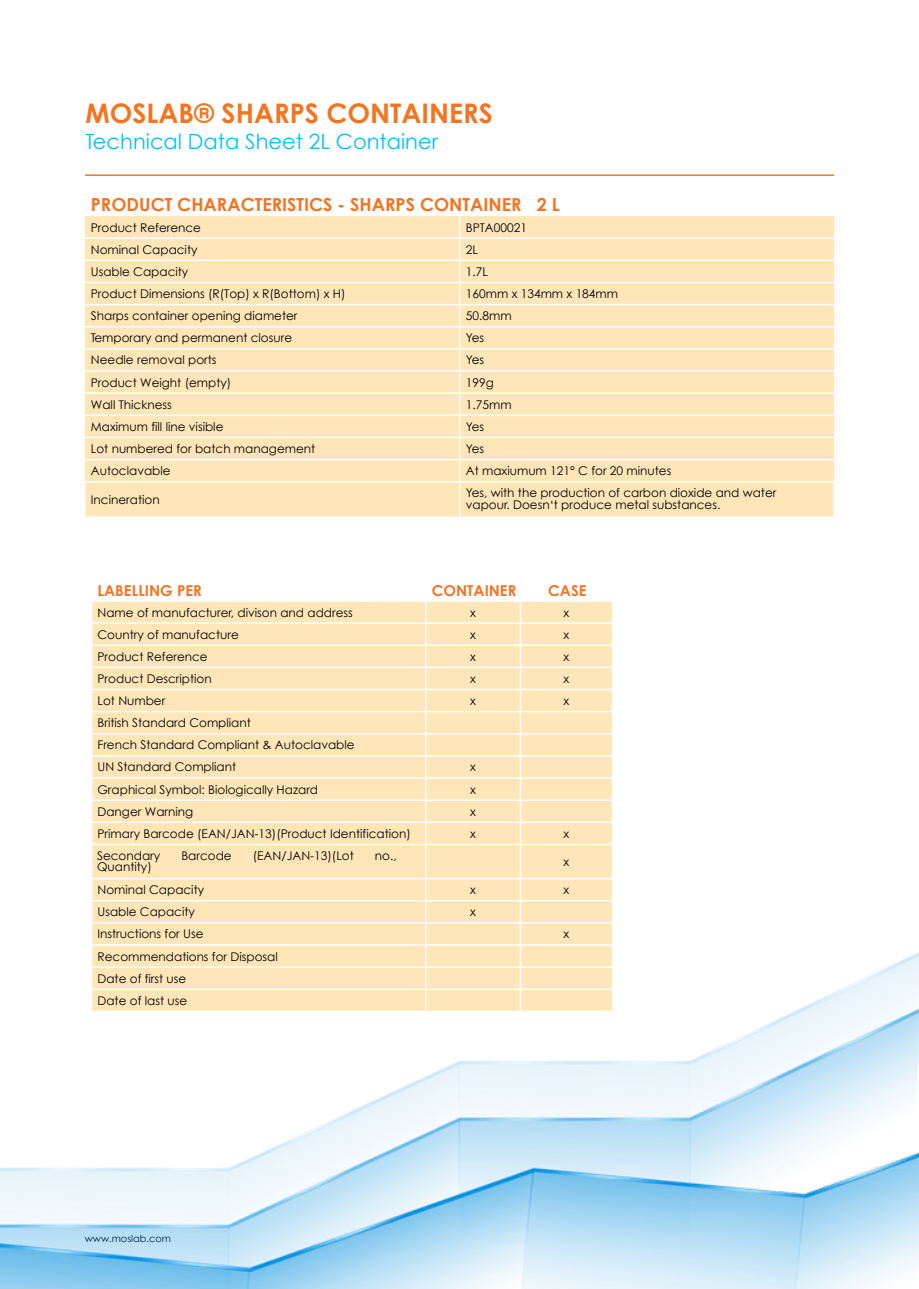
<style>
.page{position:relative;width:919px;height:1289px;background:#fff}
.page>*{position:absolute;margin:0;border:0;box-sizing:border-box;transform-origin:0 0}
.t1{font:700 27px "Century Gothic";color:#f37421}
.t2{font:21px "Century Gothic";color:#00bfff}
.t3{font:700 18px "Century Gothic";color:#f37421}
.t4{font:700 15px "Century Gothic";color:#f37421}
.t5{font:12px/22.2px "Century Gothic";color:#000}
.t6{font:9.75px "Century Gothic";color:#000}
</style>
<div class="page">
<hr style="left:85px;top:174px;width:748px;height:2px;background:#f37421">
<img style="left:0;top:400px;width:918px;height:888px">
<h1 class="t1" style="left:85px;top:92px;width:409px">MOSLAB® SHARPS CONTAINERS</h1>
<h2 class="t2" style="left:85px;top:127px;width:354px">Technical Data Sheet 2L Container</h2>
<h3 class="t3" style="left:91px;top:191px;width:431px">L</h3>
<p class="t5" style="left:91px;top:216px;width:112px">Product Reference</p>
<p class="t5" style="left:466px;top:216px;width:63px">BPTA00021</p>
<p class="t5" style="left:91px;top:238px;width:108px">Nominal Capacity</p>
<p class="t5" style="left:466px;top:238px;width:14px">2L</p>
<p class="t5" style="left:91px;top:260px;width:99px">Usable Capacity</p>
<p class="t5" style="left:466px;top:260px;width:24px">1.7L</p>
<p class="t5" style="left:91px;top:282px;width:256px">Product Dimensions (R(Top) x R(Bottom) x H)</p>
<p class="t5" style="left:466px;top:282px;width:154px">160mm x 134mm x 184mm</p>
<p class="t5" style="left:91px;top:304px;width:208px">Sharps container opening diameter</p>
<p class="t5" style="left:466px;top:304px;width:47px">50.8mm</p>
<p class="t5" style="left:91px;top:327px;width:203px">Temporary and permanent closure</p>
<p class="t5" style="left:466px;top:327px;width:20px">Yes</p>
<p class="t5" style="left:91px;top:349px;width:127px">Needle removal ports</p>
<p class="t5" style="left:466px;top:349px;width:20px">Yes</p>
<p class="t5" style="left:91px;top:371px;width:142px">Product Weight (empty)</p>
<p class="t5" style="left:466px;top:371px;width:30px">199g</p>
<p class="t5" style="left:91px;top:393px;width:82px">Wall Thickness</p>
<p class="t5" style="left:466px;top:393px;width:47px">1.75mm</p>
<p class="t5" style="left:91px;top:415px;width:134px">Maximum fill line visible</p>
<p class="t5" style="left:466px;top:415px;width:20px">Yes</p>
<p class="t5" style="left:91px;top:437px;width:226px">Lot numbered for batch management</p>
<p class="t5" style="left:466px;top:437px;width:20px">Yes</p>
<p class="t5" style="left:91px;top:459px;width:81px">Autoclavable</p>
<p class="t5" style="left:466px;top:459px;width:207px">At maxiumum 121° C for 20 minutes</p>
<p class="t5" style="left:91px;top:488px;width:70px">Incineration</p>
<p class="t5" style="left:466px;top:486px;width:312px;line-height:12px">Yes, with the production of carbon dioxide and water vapour. Doesn‘t produce metal substances.</p>
<p class="t4" style="left:97px;top:578px;width:106px">LABELLING PER</p>
<p class="t4" style="left:432px;top:578px;width:86px">CONTAINER</p>
<p class="t4" style="left:548px;top:578px;width:40px">CASE</p>
<p class="t5" style="left:97px;top:601px;width:257px">Name of manufacturer, divison and address</p>
<p class="t5" style="left:470px;top:601px;width:7px">x</p>
<p class="t5" style="left:563px;top:601px;width:7px">x</p>
<p class="t5" style="left:97px;top:623px;width:143px">Country of manufacture</p>
<p class="t5" style="left:470px;top:623px;width:7px">x</p>
<p class="t5" style="left:563px;top:623px;width:7px">x</p>
<p class="t5" style="left:97px;top:645px;width:112px">Product Reference</p>
<p class="t5" style="left:470px;top:645px;width:7px">x</p>
<p class="t5" style="left:563px;top:645px;width:7px">x</p>
<p class="t5" style="left:97px;top:667px;width:116px">Product Description</p>
<p class="t5" style="left:470px;top:667px;width:7px">x</p>
<p class="t5" style="left:563px;top:667px;width:7px">x</p>
<p class="t5" style="left:97px;top:689px;width:69px">Lot Number</p>
<p class="t5" style="left:470px;top:689px;width:7px">x</p>
<p class="t5" style="left:563px;top:689px;width:7px">x</p>
<p class="t5" style="left:97px;top:711px;width:258px">British Standard Compliant<br>French Standard Compliant &amp; Autoclavable<br>UN Standard Compliant</p>
<p class="t5" style="left:470px;top:755px;width:7px">x</p>
<p class="t5" style="left:97px;top:778px;width:222px">Graphical Symbol: Biologically Hazard</p>
<p class="t5" style="left:470px;top:778px;width:7px">x</p>
<p class="t5" style="left:97px;top:800px;width:97px">Danger Warning</p>
<p class="t5" style="left:470px;top:800px;width:7px">x</p>
<p class="t5" style="left:97px;top:822px;width:315px">Primary Barcode (EAN/JAN-13)(Product Identification)</p>
<p class="t5" style="left:563px;top:822px;width:7px">x</p>
<p class="t5" style="left:97px;top:844px;width:65px">Secondary</p>
<p class="t5" style="left:181px;top:844px;width:52px">Barcode</p>
<p class="t5" style="left:253px;top:844px;width:103px">(EAN/JAN-13)(Lot</p>
<p class="t5" style="left:375px;top:844px;width:23px">no.,</p>
<p class="t5" style="left:97px;top:855px;width:56px">Quantity)</p>
<p class="t5" style="left:563px;top:850px;width:7px">x</p>
<p class="t5" style="left:97px;top:878px;width:108px">Nominal Capacity</p>
<p class="t5" style="left:470px;top:878px;width:7px">x</p>
<p class="t5" style="left:563px;top:878px;width:7px">x</p>
<p class="t5" style="left:97px;top:900px;width:99px">Usable Capacity</p>
<p class="t5" style="left:470px;top:900px;width:7px">x</p>
<p class="t5" style="left:97px;top:922px;width:107px">Instructions for Use</p>
<p class="t5" style="left:563px;top:922px;width:7px">x</p>
<p class="t5" style="left:97px;top:944px;width:182px">Recommendations for Disposal<br>Date of first use<br>Date of last use</p>
<p class="t5" style="left:470px;top:822px;width:7px">x</p>
<p class="t6" style="left:85px;top:1231px;width:88px">www.moslab.com</p>
</div>
